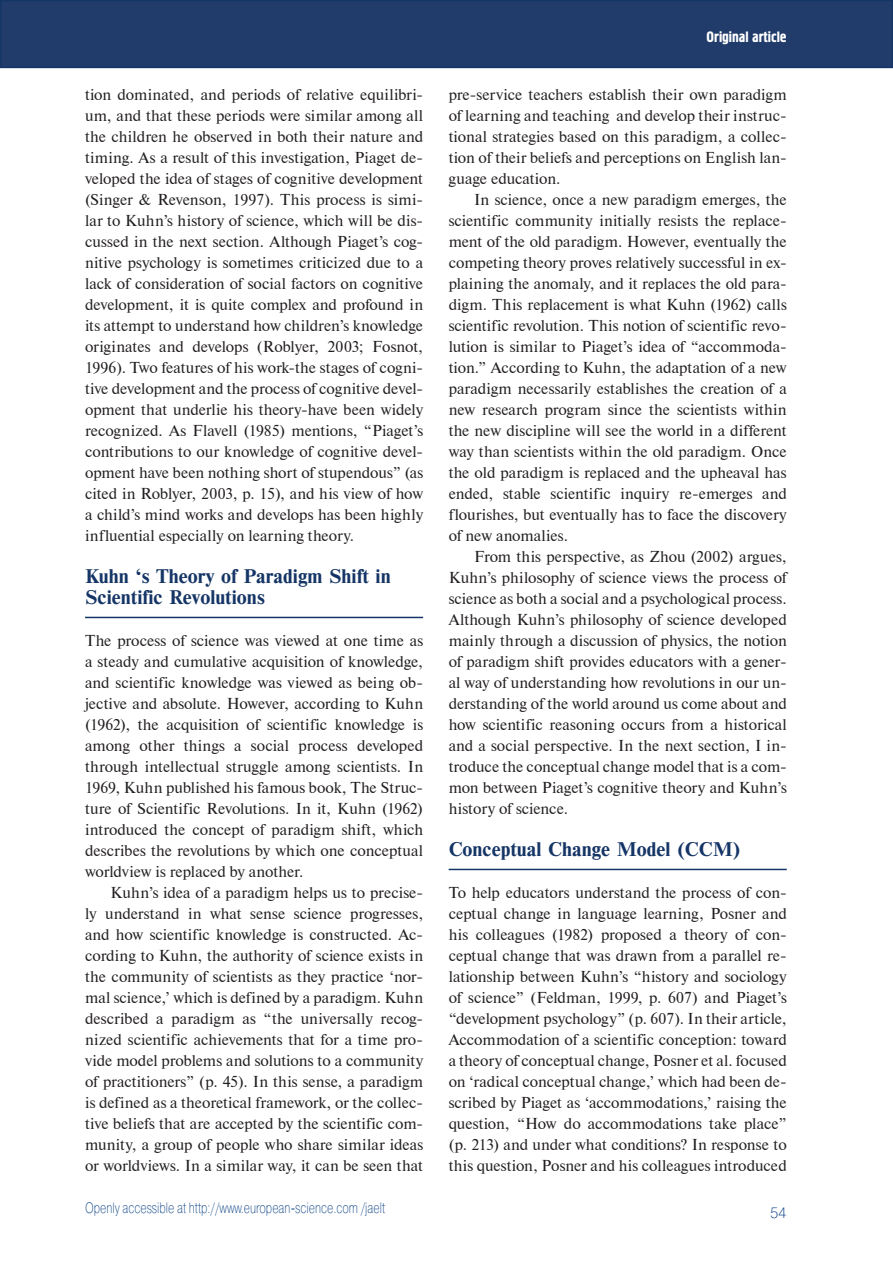
<style>
.page{position:relative;width:893px;height:1263px;background:#fff}
.page>*{position:absolute;margin:0;border:0;box-sizing:border-box;transform-origin:0 0}
.t1{font:18.75px/21px "Newton C Bold";color:#153566}
.t2{font:15.75px/21px "Newton CTT";color:#231f20;text-align:justify}
.t3{font:15px "Pragmatica Light C";color:#134789;scale:.75 1}
.t4{font:15px "Hermes C";color:#fff}
.t5{font:15px "Pragmatica Light C";color:#134789}
</style>
<div class="page">
<div style="left:1px;top:1px;width:891px;height:66px;background:#213c6b"></div>
<div style="left:0;top:0;width:893px;height:68px;border:2px solid #153566"></div>
<hr style="left:85px;top:617px;width:338px;height:1px;background:#153566">
<hr style="left:449px;top:869px;width:338px;height:1px;background:#153566">
<p class="t2" style="left:85px;top:84px;width:340px">tion dominated, and periods of relative equilibri&shy;um, and that these periods were similar among all the children he observed in both their nature and timing. As a result of this investigation, Piaget de&shy;veloped the idea of stages of cognitive development (Singer &amp; Revenson, 1997). This process is simi&shy;lar to Kuhn’s history of science, which will be dis&shy;cussed in the next section. Although Piaget’s cog&shy;nitive psychology is sometimes criticized due to a lack of consideration of social factors on cognitive development, it is quite complex and profound in its attempt to understand how children’s knowledge originates and develops (Roblyer, 2003; Fosnot, 1996). Two features of his work-the stages of cogni&shy;tive development and the process of cognitive devel&shy;opment that underlie his theory-have been widely recognized. As Flavell (1985) mentions, “Piaget’s contributions to our knowledge of cognitive devel&shy;opment have been nothing short of stupendous” (as cited in Roblyer, 2003, p. 15), and his view of how a child’s mind works and develops has been highly influential especially on learning theory.</p>
<p class="t1" style="left:85px;top:567px;width:307px">Kuhn ‘s Theory of Paradigm Shift in<br>Scientific Revolutions</p>
<p class="t2" style="left:85px;top:630px;width:340px">The process of science was viewed at one time as a steady and cumulative acquisition of knowledge, and scientific knowledge was viewed as being ob&shy;jective and absolute. However, according to Kuhn (1962), the acquisition of scientific knowledge is among other things a social process developed through intellectual struggle among scientists. In 1969, Kuhn published his famous book, The Struc&shy;ture of Scientific Revolutions. In it, Kuhn (1962) introduced the concept of paradigm shift, which describes the revolutions by which one conceptual worldview is replaced by another.</p>
<p class="t2" style="left:85px;top:882px;width:340px;text-indent:26px">Kuhn’s idea of a paradigm helps us to precise&shy;ly understand in what sense science progresses, and how scientific knowledge is constructed. Ac&shy;cording to Kuhn, the authority of science exists in the community of scientists as they practice ‘nor&shy;mal science,’ which is defined by a paradigm. Kuhn described a paradigm as “the universally recog&shy;nized scientific achievements that for a time pro&shy;vide model problems and solutions to a community of practitioners” (p. 45). In this sense, a paradigm is defined as a theoretical framework, or the collec&shy;tive beliefs that are accepted by the scientific com&shy;munity, a group of people who share similar ideas or worldviews. In a similar way, it can be seen that</p>
<p class="t3" style="left:85px;top:1202px;width:401px">Openly accessible at http://www.european-science.com /jaelt</p>
<p class="t4" style="left:706px;top:32px;width:82px">Original article</p>
<p class="t2" style="left:449px;top:84px;width:340px">pre-service teachers establish their own paradigm of learning and teaching and develop their instruc&shy;tional strategies based on this paradigm, a collec&shy;tion of their beliefs and perceptions on English lan&shy;guage education.</p>
<p class="t2" style="left:449px;top:189px;width:340px;text-indent:26px">In science, once a new paradigm emerges, the scientific community initially resists the replace&shy;ment of the old paradigm. However, eventually the competing theory proves relatively successful in ex&shy;plaining the anomaly, and it replaces the old para&shy;digm. This replacement is what Kuhn (1962) calls scientific revolution. This notion of scientific revo&shy;lution is similar to Piaget’s idea of “accommoda&shy;tion.” According to Kuhn, the adaptation of a new paradigm necessarily establishes the creation of a new research program since the scientists within the new discipline will see the world in a different way than scientists within the old paradigm. Once the old paradigm is replaced and the upheaval has ended, stable scientific inquiry re-emerges and flourishes, but eventually has to face the discovery of new anomalies.</p>
<p class="t2" style="left:449px;top:546px;width:340px;text-indent:26px">From this perspective, as Zhou (2002) argues, Kuhn’s philosophy of science views the process of science as both a social and a psychological process.<br>Although Kuhn’s philosophy of science developed mainly through a discussion of physics, the notion of paradigm shift provides educators with a gener&shy;al way of understanding how revolutions in our un&shy;derstanding of the world around us come about and how scientific reasoning occurs from a historical and a social perspective. In the next section, I in&shy;troduce the conceptual change model that is a com&shy;mon between Piaget’s cognitive theory and Kuhn’s history of science.</p>
<p class="t1" style="left:449px;top:840px;width:293px">Conceptual Change Model (CCM)</p>
<p class="t2" style="left:449px;top:882px;width:340px">To help educators understand the process of con&shy;ceptual change in language learning, Posner and his colleagues (1982) proposed a theory of con&shy;ceptual change that was drawn from a parallel re&shy;lationship between Kuhn’s “history and sociology of science” (Feldman, 1999, p. 607) and Piaget’s “development psychology” (p. 607). In their article, Accommodation of a scientific conception: toward a theory of conceptual change, Posner et al. focused on ‘radical conceptual change,’ which had been de&shy;scribed by Piaget as ‘accommodations,’ raising the question, “How do accommodations take place” (p. 213) and under what conditions? In response to this question, Posner and his colleagues introduced</p>
<p class="t5" style="left:770px;top:1208px;width:18px">54</p>
</div>
